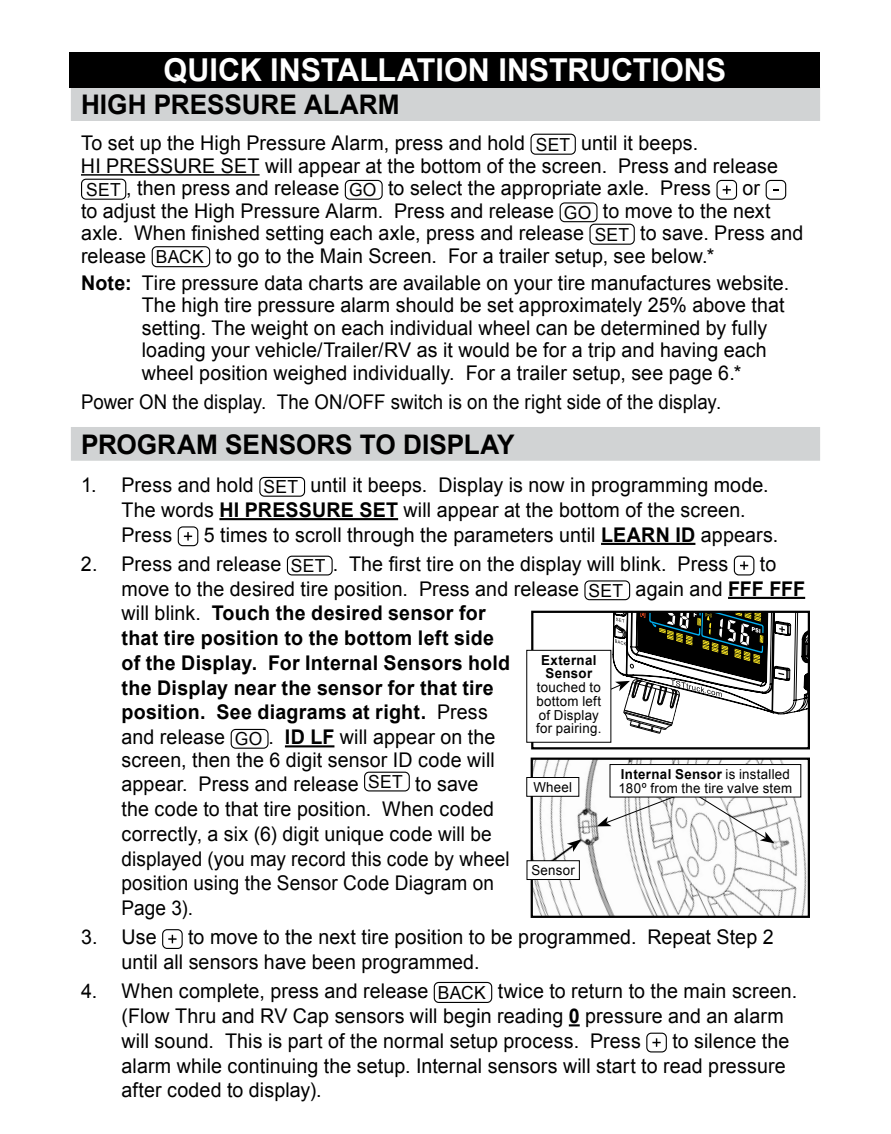
<style>
.page{position:relative;width:891px;height:1134px;background:#fff}
.page>*{position:absolute;margin:0;border:0;box-sizing:border-box;transform-origin:0 0}
.t1{font:700 31.5px "Arial";letter-spacing:-.005em;color:#fff}
.t2{font:700 27px "Arial";color:#000}
.t3{font:20.25px/24.8px "Arial";letter-spacing:.005em;color:#000}
.t4{font:700 20.25px/24.8px "Arial";letter-spacing:.015em;color:#000}
.t5{font:20.25px "Arial";letter-spacing:.005em;color:#000;scale:.92 1}
.t6{font:13.72px/13.7px "Arial";letter-spacing:.02em;color:#000}
.t7{font:700 13.72px/13.7px "Arial";letter-spacing:.025em;color:#000;text-align:center}
.s1{font-size:18px}
.s2{font-weight:700}
.s3{font-weight:400}
.s4{font-weight:400;font-size:18px}
</style>
<div class="page">
<div style="left:71px;top:87px;width:749px;height:34px;background:#d1d3d4"></div>
<hr style="left:81px;top:174px;width:179px;height:2px;background:#000">
<div style="left:71px;top:427px;width:749px;height:34px;background:#d1d3d4"></div>
<hr style="left:219px;top:518px;width:179px;height:2px;background:#000">
<hr style="left:601px;top:543px;width:94px;height:2px;background:#000">
<hr style="left:728px;top:597px;width:77px;height:2px;background:#000">
<hr style="left:285px;top:745px;width:49px;height:2px;background:#000">
<svg style="left:569px;top:1024px;width:11px;height:2px"></svg>
<div style="left:531px;top:134px;width:45px;height:21px;border:1px solid #000;border-radius:4px"></div>
<div style="left:81px;top:179px;width:45px;height:21px;border:1px solid #000;border-radius:4px"></div>
<div style="left:345px;top:180px;width:38px;height:20px;border:1px solid #000;border-radius:5px"></div>
<div style="left:716px;top:180px;width:21px;height:20px;border:1px solid #000;border-radius:5px"></div>
<svg style="left:723px;top:186px;width:8px;height:8px"></svg>
<svg style="left:773px;top:189px;width:6px;height:2px"></svg>
<div style="left:766px;top:180px;width:20px;height:20px;border:1px solid #000;border-radius:5px"></div>
<div style="left:560px;top:202px;width:38px;height:20px;border:1px solid #000;border-radius:5px"></div>
<div style="left:589px;top:224px;width:46px;height:21px;border:1px solid #000;border-radius:4px"></div>
<div style="left:152px;top:246px;width:58px;height:21px;border:1px solid #000;border-radius:5px"></div>
<div style="left:259px;top:477px;width:46px;height:20px;border:1px solid #000;border-radius:5px"></div>
<div style="left:178px;top:526px;width:20px;height:20px;border:1px solid #000;border-radius:5px"></div>
<svg style="left:184px;top:532px;width:8px;height:9px"></svg>
<div style="left:287px;top:556px;width:46px;height:19px;border:1px solid #000;border-radius:5px"></div>
<div style="left:734px;top:556px;width:20px;height:19px;border:1px solid #000;border-radius:5px"></div>
<svg style="left:740px;top:561px;width:8px;height:9px"></svg>
<div style="left:584px;top:580px;width:46px;height:20px;border:1px solid #000;border-radius:5px"></div>
<div style="left:231px;top:729px;width:38px;height:20px;border:1px solid #000;border-radius:5px"></div>
<div style="left:364px;top:772px;width:46px;height:19px;border:1px solid #000;border-radius:5px"></div>
<div style="left:162px;top:929px;width:21px;height:20px;border:1px solid #000;border-radius:5px"></div>
<svg style="left:168px;top:935px;width:9px;height:8px"></svg>
<div style="left:434px;top:982px;width:58px;height:21px;border:1px solid #000;border-radius:5px"></div>
<div style="left:646px;top:1033px;width:21px;height:19px;border:1px solid #000;border-radius:5px"></div>
<svg style="left:652px;top:1038px;width:9px;height:9px"></svg>
<img style="left:534px;top:761px;width:273px;height:154px">
<div style="left:531px;top:758px;width:279px;height:160px;border:2px solid #000"></div>
<div style="left:527px;top:777px;width:52px;height:19px;background:#fff"></div>
<div style="left:526px;top:777px;width:53px;height:20px;border:1px solid #000"></div>
<svg style="left:597px;top:789px;width:178px;height:54px"></svg>
<div style="left:610px;top:765px;width:191px;height:32px;background:#fff"></div>
<div style="left:610px;top:764px;width:191px;height:34px;border:1px solid #000"></div>
<svg style="left:547px;top:839px;width:34px;height:27px"></svg>
<div style="left:527px;top:861px;width:52px;height:19px;background:#fff"></div>
<div style="left:527px;top:860px;width:53px;height:20px;border:1px solid #000"></div>
<div style="left:531px;top:611px;width:279px;height:138px;border:2px solid #000"></div>
<svg style="left:598px;top:612px;width:211px;height:131px"></svg>
<div style="left:527px;top:650px;width:84px;height:92px;background:#fff"></div>
<div style="left:70px;top:52px;width:750px;height:36px;background:#000"></div>
<h1 class="t1" style="left:164px;top:49px;width:564px">QUICK INSTALLATION INSTRUCTIONS</h1>
<h2 class="t2" style="left:81px;top:87px;width:320px">HIGH PRESSURE ALARM</h2>
<p class="t3" style="left:81px;top:132px;width:699px;line-height:22.5px">To set up the High Pressure Alarm, press and hold <span class="s1">SET</span> until it beeps.<br>HI PRESSURE SET will appear at the bottom of the screen. Press and release<br><span class="s1">SET</span> , then press and release <span class="s1">GO</span> to select the appropriate axle. Press</p>
<p class="t3" style="left:81px;top:177px;width:724px;line-height:22.5px;text-indent:662px">or<br>to adjust the High Pressure Alarm. Press and release <span class="s1">GO</span> to move to the next axle. When finished setting each axle, press and release <span class="s1">SET</span> to save. Press and release <span class="s1">BACK</span> to go to the Main Screen. For a trailer setup, see below.*</p>
<p class="t3" style="left:142px;top:272px;width:649px;line-height:22.5px;text-indent:-61px"><span class="s2">Note:</span> Tire pressure data charts are available on your tire manufactures website.<br>The high tire pressure alarm should be set approximately 25% above that setting. The weight on each individual wheel can be determined by fully loading your vehicle/Trailer/RV as it would be for a trip and having each wheel position weighed individually. For a trailer setup, see page 6.*</p>
<p class="t5" style="left:81px;top:389px;width:697px">Power ON the display. The ON/OFF switch is on the right side of the display.</p>
<h2 class="t2" style="left:81px;top:427px;width:435px">PROGRAM SENSORS TO DISPLAY</h2>
<p class="t3" style="left:122px;top:473px;width:649px;text-indent:-40px">1. Press and hold <span class="s1">SET</span> until it beeps. Display is now in programming mode.<br>The words <span class="s2">HI PRESSURE SET</span> will appear at the bottom of the screen.<br>Press</p>
<p class="t3" style="left:204px;top:522px;width:576px">5 times to scroll through the parameters until <span class="s2">LEARN ID</span> appears.</p>
<p class="t3" style="left:81px;top:552px;width:649px">2. Press and release <span class="s1">SET</span> . The first tire on the display will blink. Press</p>
<p class="t4" style="left:121px;top:552px;width:685px;text-indent:638px"><span class="s3">to move to the desired tire position. Press and release</span> <span class="s4">SET</span> <span class="s3">again and</span> FFF FFF <span class="s3">will blink.</span> Touch the desired sensor for<br>that tire position to the bottom left side<br>of the Display. For Internal Sensors hold<br>the Display near the sensor for that tire<br>position. See diagrams at right. <span class="s3">Press<br>and release</span> <span class="s4">GO</span> <span class="s3">.</span> ID LF <span class="s3">will appear on the</span></p>
<p class="t3" style="left:121px;top:747px;width:390px">screen, then the 6 digit sensor ID code will appear. Press and release <sup>SET</sup> to save the code to that tire position. When coded correctly, a six (6) digit unique code will be displayed (you may record this code by wheel position using the Sensor Code Diagram on Page 3).</p>
<p class="t3" style="left:81px;top:925px;width:77px">3. Use</p>
<p class="t7" style="left:541px;top:654px;width:57px">External<br>Sensor</p>
<p class="t6" style="left:536px;top:681px;width:67px">touched to bottom left of Display for pairing.</p>
<p class="t6" style="left:619px;top:767px;width:175px"><span class="s2">Internal Sensor</span> is installed<br>180º from the tire valve stem</p>
<p class="t6" style="left:533px;top:780px;width:40px">Wheel</p>
<p class="t6" style="left:531px;top:864px;width:45px">Sensor</p>
<p class="t3" style="left:122px;top:925px;width:654px;text-indent:67px">to move to the next tire position to be programmed. Repeat Step 2 until all sensors have been programmed.</p>
<p class="t3" style="left:122px;top:979px;width:677px;text-indent:-40px">4. When complete, press and release <span class="s1">BACK</span> twice to return to the main screen. (Flow Thru and RV Cap sensors will begin reading <span class="s2">0</span> pressure and an alarm will sound. This is part of the normal setup process. Press</p>
<p class="t3" style="left:122px;top:1029px;width:669px;text-indent:551px">to silence the alarm while continuing the setup. Internal sensors will start to read pressure after coded to display).</p>
</div>
